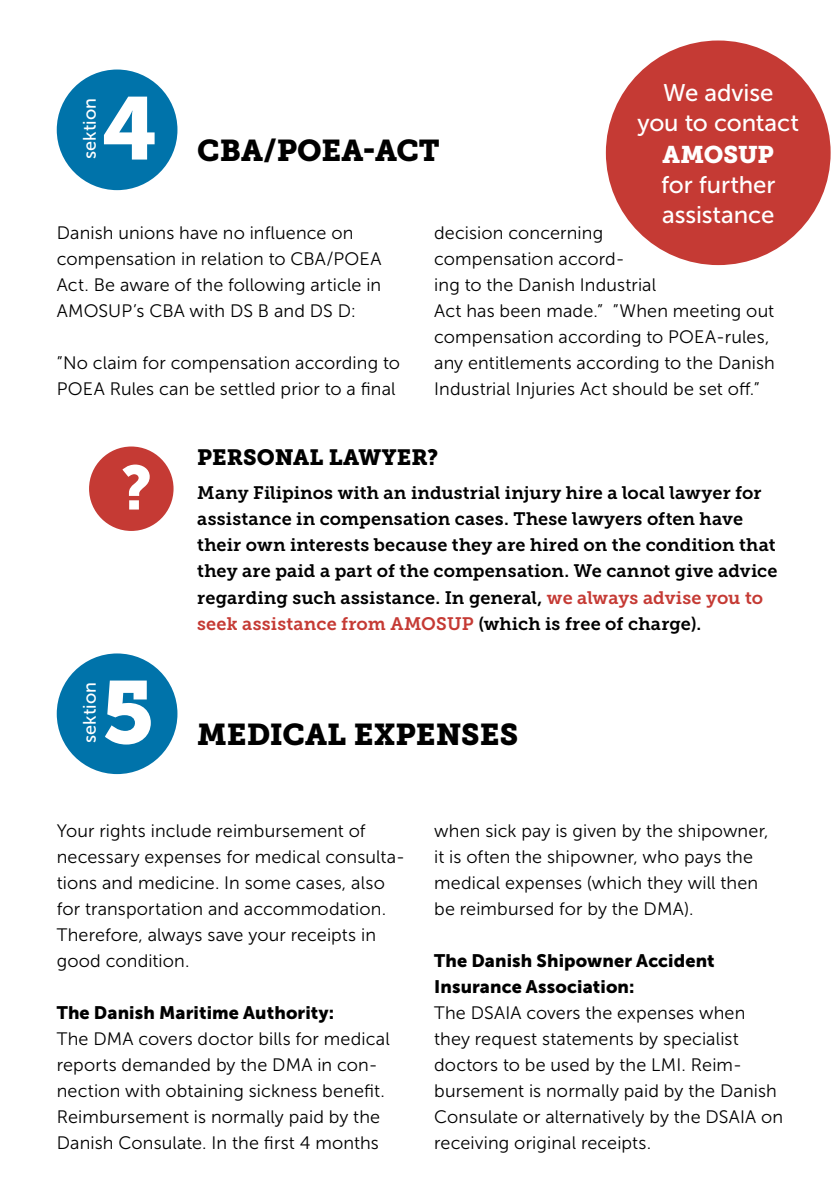
<style>
.page{position:relative;width:840px;height:1191px;background:#fff}
.page>*{position:absolute;margin:0;border:0;box-sizing:border-box;transform-origin:0 0}
.Sektionsnummer{font:88px "Museo Slab 900";color:#fff}
.Sektionsnummer-2{font:61.6px "Museo Slab 900";color:#fff}
.Overskrift_kapitel{font:30px "Museo Slab 900";color:#000}
.t1{font:24px "Museo Sans 500";letter-spacing:-.005em;color:#fff}
.t2{font:24px "Museo Slab 900";letter-spacing:-.005em;color:#fff}
.Overskrift_kapitel-2{font:22px "Museo Slab 900";letter-spacing:.005em;color:#000}
.Brød_HH{font:18px/26px "Museo Sans 300";letter-spacing:.005em;color:#000}
.Info_tekst_fremhævet{font:18px/26px "Museo Slab 700";letter-spacing:.005em;color:#000}
.m-rub{font:18px/26px "Museo Sans 900";letter-spacing:.005em;color:#000}
.Sektion_tekst{font:18px "Museo Sans 500";letter-spacing:.01em;color:#fff}
.s1{color:#c53a34}
</style>
<div class="page">
<div style="left:57px;top:70px;width:120px;height:120px;background:#0073aa;border-radius:50%"></div>
<div style="left:605px;top:40px;width:225px;height:225px;background:#c53a34;border-radius:50%"></div>
<div style="left:57px;top:653px;width:120px;height:121px;background:#0073aa;border-radius:50%"></div>
<div style="left:89px;top:446px;width:84px;height:85px;background:#c53a34;border-radius:50%"></div>
<p class="Sektion_tekst" style="left:80px;top:159px;width:63px;rotate:-90deg">sektion</p>
<p class="Sektionsnummer" style="left:102px;top:78px;width:57px">4</p>
<p class="Overskrift_kapitel" style="left:197px;top:133px;width:244px">CBA/POEA-ACT</p>
<p class="t1" style="left:662px;top:79px;width:112px">We advise</p>
<p class="t1" style="left:637px;top:109px;width:163px">you to contact</p>
<p class="t2" style="left:662px;top:140px;width:113px">AMOSUP</p>
<p class="t1" style="left:660px;top:171px;width:116px">for further</p>
<p class="t1" style="left:661px;top:201px;width:114px">assistance</p>
<p class="Brød_HH" style="left:57px;top:220px;width:326px">Danish unions have no influence on compensation in relation to CBA/POEA Act. Be aware of the following article in AMOSUP’s CBA with DS B and DS D:</p>
<p class="Brød_HH" style="left:57px;top:350px;width:344px">”No claim for compensation according to<br>POEA Rules can be settled prior to a final</p>
<p class="Brød_HH" style="left:434px;top:220px;width:342px">decision concerning<br>compensation accord-<br>ing to the Danish Industrial<br>Act has been made.” ”When meeting out compensation according to POEA-rules, any entitlements according to the Danish Industrial Injuries Act should be set off.”</p>
<p class="Sektionsnummer-2" style="left:121px;top:452px;width:33px">?</p>
<p class="Sektion_tekst" style="left:80px;top:743px;width:63px;rotate:-90deg">sektion</p>
<p class="Sektionsnummer" style="left:102px;top:661px;width:54px">5</p>
<p class="Overskrift_kapitel-2" style="left:197px;top:445px;width:242px">PERSONAL LAWYER?</p>
<p class="Info_tekst_fremhævet" style="left:197px;top:480px;width:581px">Many Filipinos with an industrial injury hire a local lawyer for assistance in compensation cases. These lawyers often have their own interests because they are hired on the condition that they are paid a part of the compensation. We cannot give advice regarding such assistance. In general, <span class="s1">we always advise you to seek assistance from AMOSUP</span> (which is free of charge).</p>
<p class="Overskrift_kapitel" style="left:197px;top:716px;width:322px">MEDICAL EXPENSES</p>
<p class="Brød_HH" style="left:57px;top:818px;width:349px">Your rights include reimbursement of necessary expenses for medical consulta&shy;tions and medicine. In some cases, also for transportation and accommodation.<br>Therefore, always save your receipts in good condition.</p>
<p class="m-rub" style="left:57px;top:999px;width:279px">The Danish Maritime Authority:</p>
<p class="Brød_HH" style="left:57px;top:1026px;width:334px">The DMA covers doctor bills for medical reports demanded by the DMA in con&shy;nection with obtaining sickness benefit.<br>Reimbursement is normally paid by the Danish Consulate. In the first 4 months</p>
<p class="Brød_HH" style="left:434px;top:818px;width:336px">when sick pay is given by the shipowner, it is often the shipowner, who pays the medical expenses (which they will then be reimbursed for by the DMA).</p>
<p class="m-rub" style="left:434px;top:947px;width:282px">The Danish Shipowner Accident<br>Insurance Association:</p>
<p class="Brød_HH" style="left:434px;top:1000px;width:350px">The DSAIA covers the expenses when they request statements by specialist doctors to be used by the LMI. Reim&shy;bursement is normally paid by the Danish Consulate or alternatively by the DSAIA on receiving original receipts.</p>
</div>
